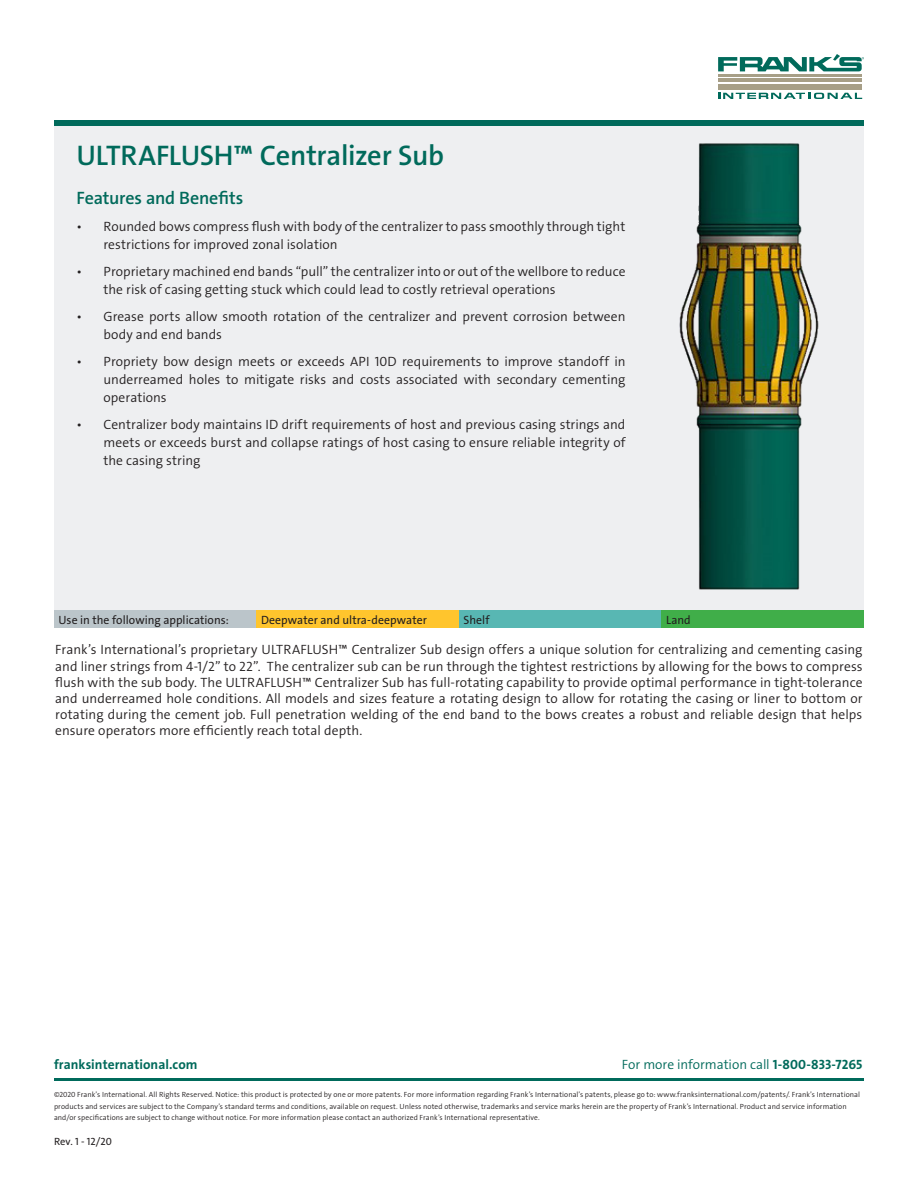
<style>
.page{position:relative;width:918px;height:1188px;background:#fff}
.page>*{position:absolute;margin:0;border:0;box-sizing:border-box;transform-origin:0 0}
.t1{font:28.5px "BG The Sans W6 Se Bld";letter-spacing:-.015em;color:#006a5b}
.t2{font:18px "BG The Sans W6 Se Bld";letter-spacing:-.01em;color:#006a5b}
.t3{font:13.5px/18px "BG The Sans W4 Se Lig";letter-spacing:.005em;color:#231f20}
.t4{font:13.5px "BG The Sans W4 Se Lig";color:#006a5b}
.t5{font:13.5px "BG The Sans W7 Bld";letter-spacing:.005em;color:#006a5b}
.t6{font:12px "BG The Sans W5 Plain";letter-spacing:.005em;color:#231f20}
.t7{font:10.5px "BG The Sans W5 Plain";color:#231f20}
.t8{font:7.5px/11.2px "BG The Sans W4 Se Lig";letter-spacing:.01em;color:#231f20}
.s1{font-family:"BG The Sans W7 Bld"}
</style>
<div class="page">
<div style="left:54px;top:126px;width:810px;height:484px;background:#eeeff1"></div>
<div style="left:718px;top:84px;width:144px;height:5px;background:#a79f87"></div>
<hr style="left:718px;top:79px;width:144px;height:3px;background:#a79f87">
<hr style="left:718px;top:74px;width:144px;height:2px;background:#a79f87">
<svg style="left:718px;top:93px;width:144px;height:6px"></svg>
<svg style="left:718px;top:54px;width:146px;height:17px"></svg>
<div style="left:54px;top:120px;width:810px;height:6px;background:#006a5b"></div>
<hr style="left:54px;top:1078px;width:810px;height:3px;background:#006a5b">
<img style="left:679px;top:143px;width:140px;height:447px">
<div style="left:54px;top:610px;width:202px;height:18px;background:#bbc5ca"></div>
<div style="left:256px;top:610px;width:203px;height:18px;background:#ffc52d"></div>
<div style="left:459px;top:610px;width:203px;height:18px;background:#58b7b3"></div>
<div style="left:662px;top:610px;width:202px;height:18px;background:#40ae49"></div>
<p class="t1" style="left:76px;top:141px;width:369px">ULTRAFLUSH™ Centralizer Sub</p>
<p class="t2" style="left:76px;top:189px;width:168px">Features and Benefits</p>
<p class="t3" style="left:104px;top:218px;width:523px;text-indent:-27px">• Rounded bows compress flush with body of the centralizer to pass smoothly through tight restrictions for improved zonal isolation</p>
<p class="t3" style="left:104px;top:263px;width:523px;text-indent:-27px">• Proprietary machined end bands “pull” the centralizer into or out of the wellbore to reduce the risk of casing getting stuck which could lead to costly retrieval operations</p>
<p class="t3" style="left:104px;top:308px;width:524px;text-indent:-27px">• Grease ports allow smooth rotation of the centralizer and prevent corrosion between body and end bands</p>
<p class="t3" style="left:104px;top:353px;width:523px;text-align:justify;text-indent:-27px">• Propriety bow design meets or exceeds API 10D requirements to improve standoff in underreamed holes to mitigate risks and costs associated with secondary cementing operations</p>
<p class="t3" style="left:104px;top:416px;width:524px;text-align:justify;text-indent:-27px">• Centralizer body maintains ID drift requirements of host and previous casing strings and meets or exceeds burst and collapse ratings of host casing to ensure reliable integrity of the casing string</p>
<p class="t6" style="left:58px;top:613px;width:172px">Use in the following applications:</p>
<p class="t6" style="left:261px;top:613px;width:167px">Deepwater and ultra-deepwater</p>
<p class="t6" style="left:464px;top:613px;width:27px">Shelf</p>
<p class="t6" style="left:666px;top:613px;width:26px">Land</p>
<p class="t3" style="left:55px;top:642px;width:809px;line-height:16.2px;text-align:justify">Frank’s International’s proprietary ULTRAFLUSH™ Centralizer Sub design offers a unique solution for centralizing and cementing casing and liner strings from 4-1/2” to 22”. The centralizer sub can be run through the tightest restrictions by allowing for the bows to compress flush with the sub body. The ULTRAFLUSH™ Centralizer Sub has full-rotating capability to provide optimal performance in tight-tolerance and underreamed hole conditions. All models and sizes feature a rotating design to allow for rotating the casing or liner to bottom or rotating during the cement job. Full penetration welding of the end band to the bows creates a robust and reliable design that helps ensure operators more efficiently reach total depth.</p>
<p class="t5" style="left:54px;top:1058px;width:145px">franksinternational.com</p>
<p class="t4" style="left:622px;top:1058px;width:242px">For more information call <span class="s1">1-800-833-7265</span></p>
<p class="t8" style="left:54px;top:1090px;width:808px">©2020 Frank’s International. All Rights Reserved. Notice: this product is protected by one or more patents. For more information regarding Frank’s International’s patents, please go to: www.franksinternational.com/patents/. Frank’s International products and services are subject to the Company’s standard terms and conditions, available on request. Unless noted otherwise, trademarks and service marks herein are the property of Frank’s International. Product and service information and/or specifications are subject to change without notice. For more information please contact an authorized Frank’s International representative.</p>
<p class="t7" style="left:54px;top:1136px;width:59px">Rev. 1 - 12/20</p>
</div>
